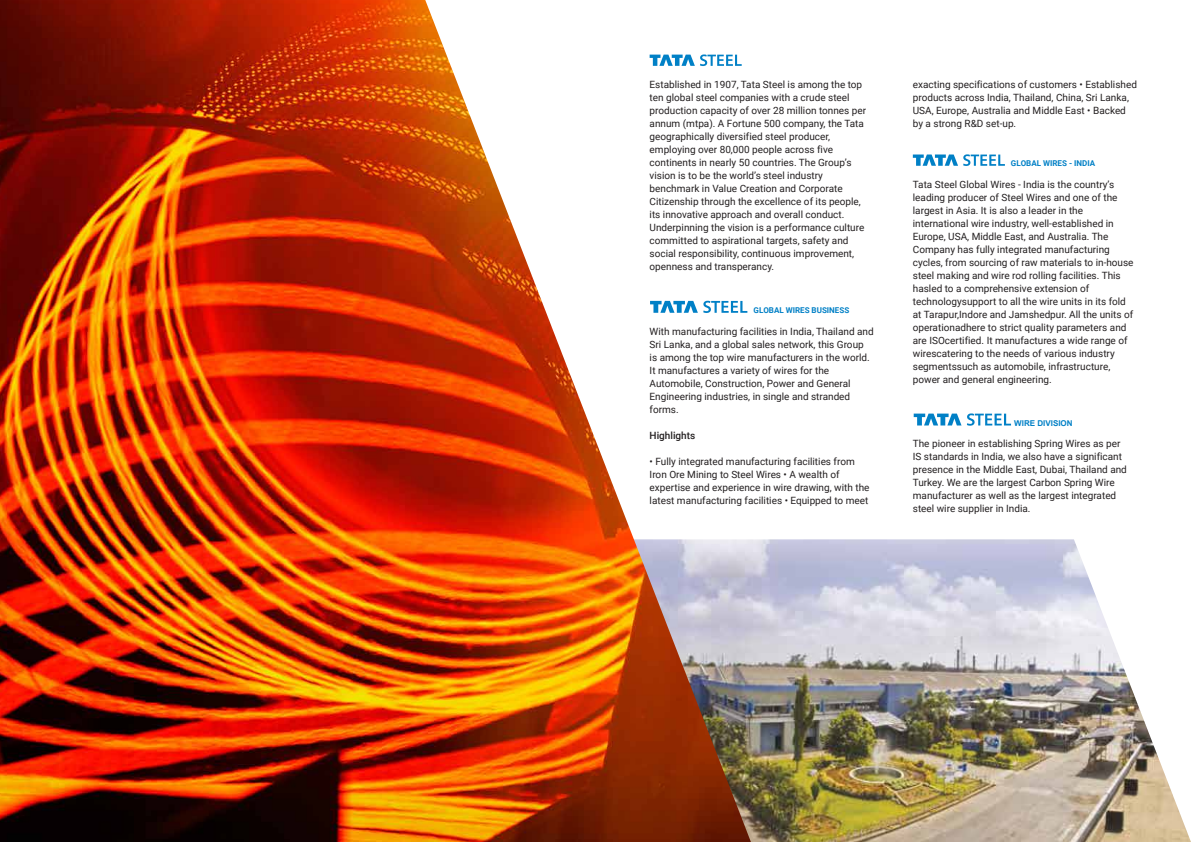
<style>
.page{position:relative;width:1191px;height:842px;background:#fff}
.page>*{position:absolute;margin:0;border:0;box-sizing:border-box;transform-origin:0 0}
.t1{font:10px/13px "Roboto";color:#231f20}
.t2{font:500 10px "Roboto";color:#231f20}
.t3{font:700 8px "Roboto";color:#0080c6}
.t4{font:700 8px "Arial";color:#0080c6}
</style>
<div class="page">
<img style="left:751px;top:539px;width:439px;height:303px">
<img style="left:0;top:0;width:751px;height:842px">
<svg style="left:649px;top:54px;width:92px;height:12px"></svg>
<svg style="left:650px;top:301px;width:97px;height:12px"></svg>
<svg style="left:912px;top:154px;width:92px;height:12px"></svg>
<svg style="left:913px;top:413px;width:98px;height:13px"></svg>
<p class="t1" style="left:649px;top:77px;width:218px">Established in 1907, Tata Steel is among the top ten global steel companies with a crude steel production capacity of over 28 million tonnes per annum (mtpa). A Fortune 500 company, the Tata geographically diversified steel producer, employing over 80,000 people across five continents in nearly 50 countries. The Group’s vision is to be the world’s steel industry benchmark in Value Creation and Corporate Citizenship through the excellence of its people, its innovative approach and overall conduct.<br>Underpinning the vision is a performance culture committed to aspirational targets, safety and social responsibility, continuous improvement, openness and transperancy.</p>
<p class="t3" style="left:753px;top:304px;width:97px">GLOBAL WIRES BUSINESS</p>
<p class="t1" style="left:649px;top:324px;width:226px">With manufacturing facilities in India, Thailand and Sri Lanka, and a global sales network, this Group is among the top wire manufacturers in the world.<br>It manufactures a variety of wires for the Automobile, Construction, Power and General Engineering industries, in single and stranded forms.</p>
<p class="t2" style="left:649px;top:428px;width:47px">Highlights</p>
<p class="t1" style="left:649px;top:454px;width:221px">• Fully integrated manufacturing facilities from Iron Ore Mining to Steel Wires • A wealth of expertise and experience in wire drawing, with the latest manufacturing facilities • Equipped to meet</p>
<p class="t1" style="left:912px;top:77px;width:226px">exacting specifications of customers • Established products across India, Thailand, China, Sri Lanka, USA, Europe, Australia and Middle East • Backed by a strong R&amp;D set-up.</p>
<p class="t3" style="left:1010px;top:157px;width:86px">GLOBAL WIRES - INDIA</p>
<p class="t1" style="left:912px;top:177px;width:222px">Tata Steel Global Wires - India is the country’s leading producer of Steel Wires and one of the largest in Asia. It is also a leader in the international wire industry, well-established in Europe, USA, Middle East, and Australia. The Company has fully integrated manufacturing cycles, from sourcing of raw materials to in-house steel making and wire rod rolling facilities. This hasled to a comprehensive extension of technologysupport to all the wire units in its fold at Tarapur,Indore and Jamshedpur. All the units of operationadhere to strict quality parameters and are ISOcertified. It manufactures a wide range of wirescatering to the needs of various industry segmentssuch as automobile, infrastructure, power and general engineering.</p>
<p class="t4" style="left:1014px;top:417px;width:60px">WIRE DIVISION</p>
<p class="t1" style="left:912px;top:437px;width:216px">The pioneer in establishing Spring Wires as per IS standards in India, we also have a significant presence in the Middle East, Dubai, Thailand and Turkey. We are the largest Carbon Spring Wire manufacturer as well as the largest integrated steel wire supplier in India.</p>
</div>
